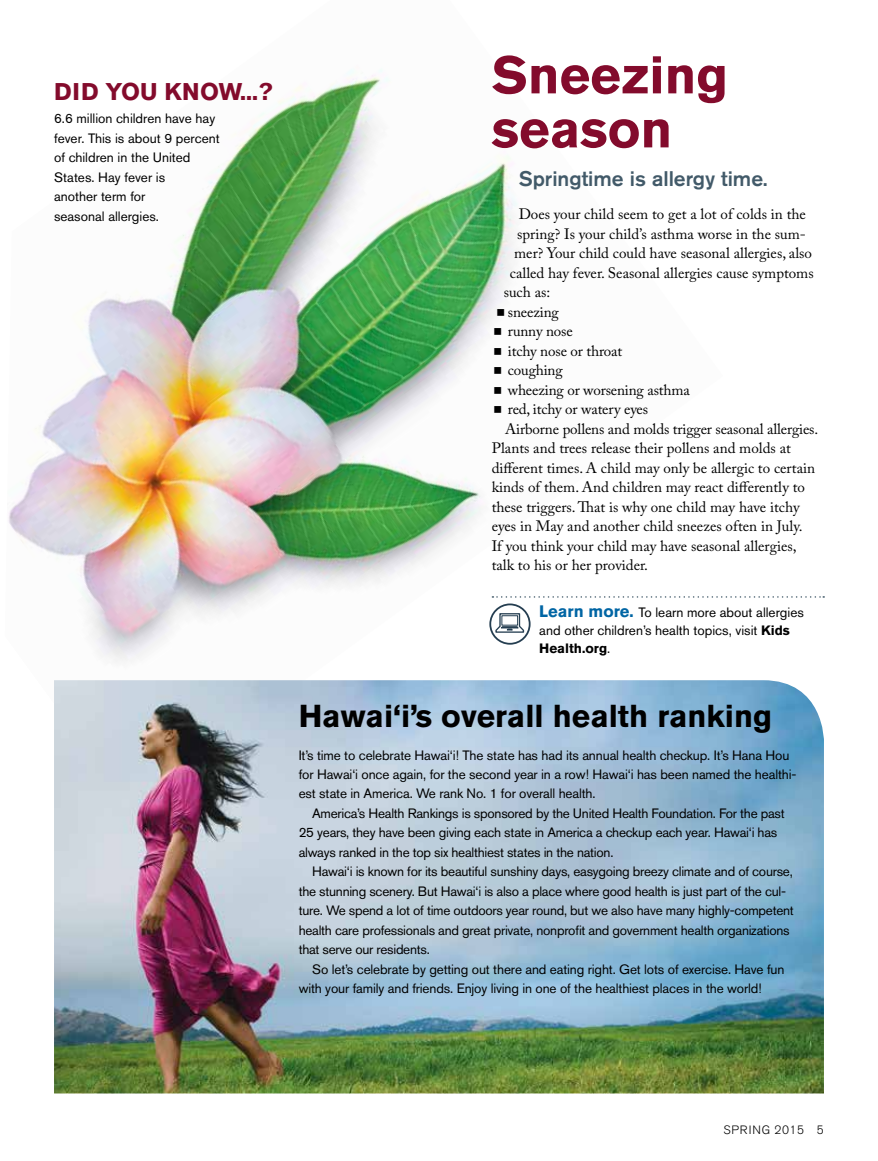
<style>
.page{position:relative;width:878px;height:1161px;background:#fff}
.page>*{position:absolute;margin:0;border:0;box-sizing:border-box;transform-origin:0 0}
.t1{font:700 52.5px/54px "Akzidenz Grotesk BE";color:#830b2c}
.t2{font:700 31.5px "Akzidenz Grotesk BE";color:#000}
.t3{font:700 24px "Akzidenz Grotesk BE";letter-spacing:.02em;color:#830b2c}
.t4{font:500 21px "Akzidenz Grotesk BE";color:#425a69}
.t5{font:15px "Adobe Caslon Pro";color:#000}
.t6{font:13.5px/19.5px "Akzidenz Grotesk BE";letter-spacing:-.02em;color:#000}
.t7{font:13.5px/19.5px "Akzidenz Grotesk BE";color:#000}
.t8{font:300 12px "Akzidenz Grotesk BE";letter-spacing:.07em;color:#000}
.s1{font-weight:700;font-size:16.5px;color:#0065a4}
.s2{font-weight:700}
</style>
<div class="page">
<img style="left:8px;top:69px;width:523px;height:593px">
<img style="left:54px;top:680px;width:769px;height:414px">
<svg style="left:492px;top:596px;width:332px;height:2px"></svg>
<svg style="left:489px;top:604px;width:41px;height:41px"></svg>
<svg style="left:497px;top:309px;width:7px;height:7px"></svg>
<svg style="left:494px;top:328px;width:7px;height:7px"></svg>
<svg style="left:494px;top:348px;width:7px;height:7px"></svg>
<svg style="left:494px;top:367px;width:7px;height:7px"></svg>
<svg style="left:494px;top:387px;width:7px;height:7px"></svg>
<svg style="left:494px;top:406px;width:7px;height:7px"></svg>
<h3 class="t3" style="left:54px;top:77px;width:220px">DID YOU KNOW...?</h3>
<p class="t7" style="left:54px;top:109px;width:167px">6.6 million children have hay fever. This is about 9 percent of children in the United<br>States. Hay fever is<br>another term for<br>seasonal allergies.</p>
<h1 class="t1" style="left:491px;top:48px;width:238px">Sneezing season</h1>
<h3 class="t4" style="left:518px;top:166px;width:250px">Springtime is allergy time.</h3>
<p class="t5" style="left:518px;top:205px;width:289px">Does your child seem to get a lot of colds in the</p>
<p class="t5" style="left:517px;top:225px;width:290px">spring? Is your child’s asthma worse in the sum-</p>
<p class="t5" style="left:514px;top:244px;width:299px">mer? Your child could have seasonal allergies, also</p>
<p class="t5" style="left:509px;top:264px;width:305px">called hay fever. Seasonal allergies cause symptoms</p>
<p class="t5" style="left:503px;top:283px;width:48px">such as:</p>
<p class="t5" style="left:508px;top:303px;width:52px">sneezing</p>
<p class="t5" style="left:508px;top:322px;width:66px">runny nose</p>
<p class="t5" style="left:508px;top:342px;width:116px">itchy nose or throat</p>
<p class="t5" style="left:508px;top:361px;width:56px">coughing</p>
<p class="t5" style="left:508px;top:381px;width:183px">wheezing or worsening asthma</p>
<p class="t5" style="left:508px;top:400px;width:142px">red, itchy or watery eyes</p>
<p class="t5" style="left:505px;top:420px;width:314px">Airborne pollens and molds trigger seasonal allergies.</p>
<p class="t5" style="left:491px;top:439px;width:301px">Plants and trees release their pollens and molds at</p>
<p class="t5" style="left:491px;top:459px;width:325px">different times. A child may only be allergic to certain</p>
<p class="t5" style="left:491px;top:478px;width:315px">kinds of them. And children may react differently to</p>
<p class="t5" style="left:491px;top:498px;width:309px">these triggers. That is why one child may have itchy</p>
<p class="t5" style="left:491px;top:517px;width:312px">eyes in May and another child sneezes often in July.</p>
<p class="t5" style="left:491px;top:537px;width:306px">If you think your child may have seasonal allergies,</p>
<p class="t5" style="left:491px;top:556px;width:158px">talk to his or her provider.</p>
<p class="t7" style="left:539px;top:604px;width:266px;line-height:18px"><span class="s1">Learn more.</span> To learn more about allergies and other children’s health topics, visit <span class="s2">Kids<br>Health.org</span>.</p>
<h2 class="t2" style="left:298px;top:697px;width:475px">Hawai‘i’s overall health ranking</h2>
<p class="t6" style="left:298px;top:745px;width:499px">It’s time to celebrate Hawai‘i! The state has had its annual health checkup. It’s Hana Hou for Hawai‘i once again, for the second year in a row! Hawai‘i has been named the healthi&shy;est state in America. We rank No. 1 for overall health.</p>
<p class="t6" style="left:298px;top:803px;width:487px;text-indent:14px">America’s Health Rankings is sponsored by the United Health Foundation. For the past<br>25 years, they have been giving each state in America a checkup each year. Hawai‘i has always ranked in the top six healthiest states in the nation.</p>
<p class="t6" style="left:298px;top:862px;width:496px;text-indent:14px">Hawai‘i is known for its beautiful sunshiny days, easygoing breezy climate and of course, the stunning scenery. But Hawai‘i is also a place where good health is just part of the cul&shy;ture. We spend a lot of time outdoors year round, but we also have many highly-competent health care professionals and great private, nonprofit and government health organizations that serve our residents.</p>
<p class="t6" style="left:298px;top:959px;width:487px;text-indent:14px">So let’s celebrate by getting out there and eating right. Get lots of exercise. Have fun with your family and friends. Enjoy living in one of the healthiest places in the world!</p>
<p class="t8" style="left:723px;top:1123px;width:102px">SPRING 2015 5</p>
</div>
